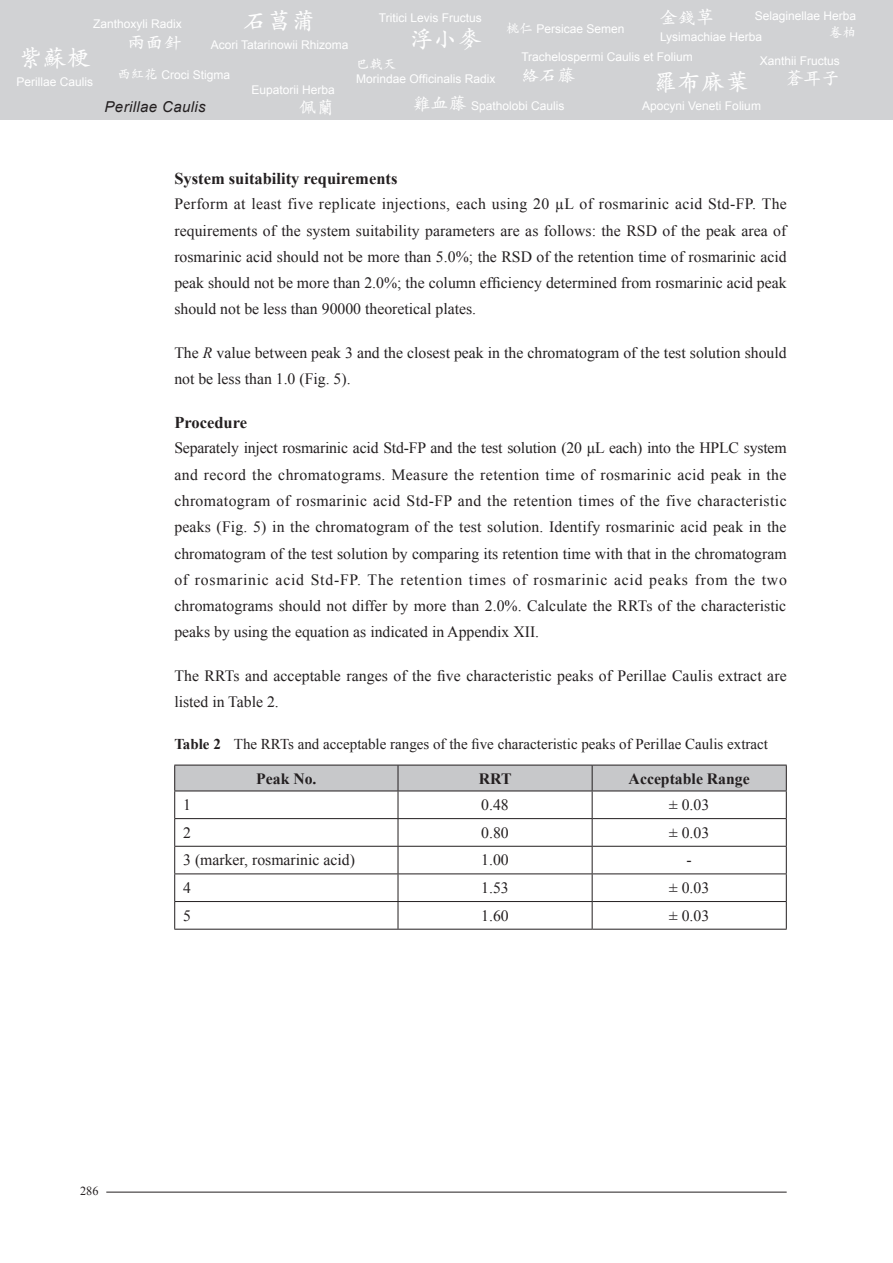
<style>
.page{position:relative;width:893px;height:1263px;background:#fff}
.page>*{position:absolute;margin:0;border:0;box-sizing:border-box;transform-origin:0 0}
.t1{font:600 24px "M Kai HK";color:#fff}
.t2{font:600 18px "M Kai HK";color:#fff}
.t3{font:700 16.5px "Times New Roman";color:#231f20}
.t4{font:15.75px/26.2px "Times New Roman";color:#231f20;text-align:justify}
.t5{font:700 15.75px "Times New Roman";color:#231f20}
.t6{font:15px "Times New Roman";color:#231f20}
.t7{font:italic 15px "Arial";letter-spacing:.025em;color:#231f20}
.t8{font:600 13.5px "M Kai HK";color:#fff}
.t9{font:12.3px "Times New Roman";color:#231f20}
.t10{font:12px "Arial";color:#fff}
.s1{font-family:"M Kai HK";font-weight:600;font-size:13.5px}
.s2{font-family:"M Kai HK";font-weight:600;font-size:18px}
.s3{font-style:italic}
.s4{font-weight:700}
</style>
<div class="page">
<div style="left:0;top:0;width:893px;height:119px;background:#d1d2d4"></div>
<hr style="left:106px;top:1192px;width:681px;height:1px;background:#231f20">
<hr style="left:174px;top:929px;width:224px;height:1px;background:#231f20">
<hr style="left:398px;top:929px;width:194px;height:1px;background:#231f20">
<hr style="left:592px;top:929px;width:195px;height:1px;background:#231f20">
<svg style="left:174px;top:765px;width:613px;height:164px"></svg>
<p class="t1" style="left:244px;top:4px;width:73px">石菖蒲</p>
<p class="t10" style="left:211px;top:37px;width:139px">Acori Tatarinowii Rhizoma</p>
<p class="t10" style="left:93px;top:16px;width:90px">Zanthoxyli Radix</p>
<p class="t2" style="left:128px;top:30px;width:55px">兩面針</p>
<p class="t1" style="left:19px;top:41px;width:73px">紫蘇梗</p>
<p class="t10" style="left:16px;top:74px;width:78px">Perillae Caulis</p>
<p class="t10" style="left:117px;top:67px;width:114px"><span class="s1">西紅花</span> Croci Stigma</p>
<p class="t10" style="left:252px;top:82px;width:85px">Eupatorii Herba</p>
<p class="t2" style="left:299px;top:95px;width:37px">佩蘭</p>
<p class="t7" style="left:105px;top:97px;width:103px">Perillae Caulis</p>
<p class="t10" style="left:379px;top:10px;width:104px">Tritici Levis Fructus</p>
<p class="t1" style="left:410px;top:22px;width:73px">浮小麥</p>
<p class="t10" style="left:506px;top:21px;width:120px"><span class="s1">桃仁</span> Persicae Semen</p>
<p class="t2" style="left:660px;top:5px;width:55px">金錢草</p>
<p class="t10" style="left:660px;top:29px;width:104px">Lysimachiae Herba</p>
<p class="t10" style="left:755px;top:8px;width:103px">Selaginellae Herba</p>
<p class="t8" style="left:829px;top:23px;width:28px">卷柏</p>
<p class="t10" style="left:521px;top:49px;width:173px">Trachelospermi Caulis et Folium</p>
<p class="t2" style="left:521px;top:63px;width:55px">絡石藤</p>
<p class="t10" style="left:760px;top:52px;width:82px">Xanthii Fructus</p>
<p class="t2" style="left:786px;top:66px;width:55px">蒼耳子</p>
<p class="t8" style="left:356px;top:54px;width:42px">巴戟天</p>
<p class="t10" style="left:356px;top:71px;width:141px">Morindae Officinalis Radix</p>
<p class="t1" style="left:654px;top:65px;width:97px">羅布麻葉</p>
<p class="t10" style="left:642px;top:98px;width:120px">Apocyni Veneti Folium</p>
<p class="t10" style="left:413px;top:98px;width:153px"><span class="s2">雞血藤</span> Spatholobi Caulis</p>
<p class="t3" style="left:174px;top:167px;width:225px">System suitability requirements</p>
<p class="t4" style="left:174px;top:191px;width:614px">Perform at least five replicate injections, each using 20 µL of rosmarinic acid Std-FP. The requirements of the system suitability parameters are as follows: the RSD of the peak area of rosmarinic acid should not be more than 5.0%; the RSD of the retention time of rosmarinic acid peak should not be more than 2.0%; the column efficiency determined from rosmarinic acid peak should not be less than 90000 theoretical plates.</p>
<p class="t4" style="left:174px;top:339px;width:614px">The <span class="s3">R</span> value between peak 3 and the closest peak in the chromatogram of the test solution should not be less than 1.0 (Fig. 5).</p>
<p class="t3" style="left:174px;top:411px;width:74px">Procedure</p>
<p class="t4" style="left:174px;top:435px;width:614px">Separately inject rosmarinic acid Std-FP and the test solution (20 μL each) into the HPLC system and record the chromatograms. Measure the retention time of rosmarinic acid peak in the chromatogram of rosmarinic acid Std-FP and the retention times of the five characteristic peaks (Fig. 5) in the chromatogram of the test solution. Identify rosmarinic acid peak in the chromatogram of the test solution by comparing its retention time with that in the chromatogram of rosmarinic acid Std-FP. The retention times of rosmarinic acid peaks from the two chromatograms should not differ by more than 2.0%. Calculate the RRTs of the characteristic peaks by using the equation as indicated in Appendix XII.</p>
<p class="t4" style="left:174px;top:662px;width:614px">The RRTs and acceptable ranges of the five characteristic peaks of Perillae Caulis extract are listed in Table 2.</p>
<p class="t6" style="left:174px;top:734px;width:595px"><span class="s4">Table 2</span> The RRTs and acceptable ranges of the five characteristic peaks of Perillae Caulis extract</p>
<p class="t5" style="left:256px;top:768px;width:62px">Peak No.</p>
<p class="t5" style="left:479px;top:768px;width:34px">RRT</p>
<p class="t5" style="left:629px;top:768px;width:123px">Acceptable Range</p>
<p class="t4" style="left:183px;top:791px;width:9px">1</p>
<p class="t4" style="left:481px;top:791px;width:29px">0.48</p>
<p class="t4" style="left:669px;top:791px;width:42px">± 0.03</p>
<p class="t4" style="left:183px;top:819px;width:9px">2</p>
<p class="t4" style="left:481px;top:819px;width:29px">0.80</p>
<p class="t4" style="left:669px;top:819px;width:42px">± 0.03</p>
<p class="t4" style="left:183px;top:847px;width:173px">3 (marker, rosmarinic acid)</p>
<p class="t4" style="left:481px;top:847px;width:29px">1.00</p>
<p class="t4" style="left:687px;top:847px;width:7px">-</p>
<p class="t4" style="left:183px;top:874px;width:9px">4</p>
<p class="t4" style="left:481px;top:874px;width:29px">1.53</p>
<p class="t4" style="left:669px;top:874px;width:42px">± 0.03</p>
<p class="t4" style="left:183px;top:902px;width:9px">5</p>
<p class="t4" style="left:481px;top:902px;width:29px">1.60</p>
<p class="t4" style="left:669px;top:902px;width:42px">± 0.03</p>
<p class="t9" style="left:80px;top:1182px;width:20px">286</p>
</div>
